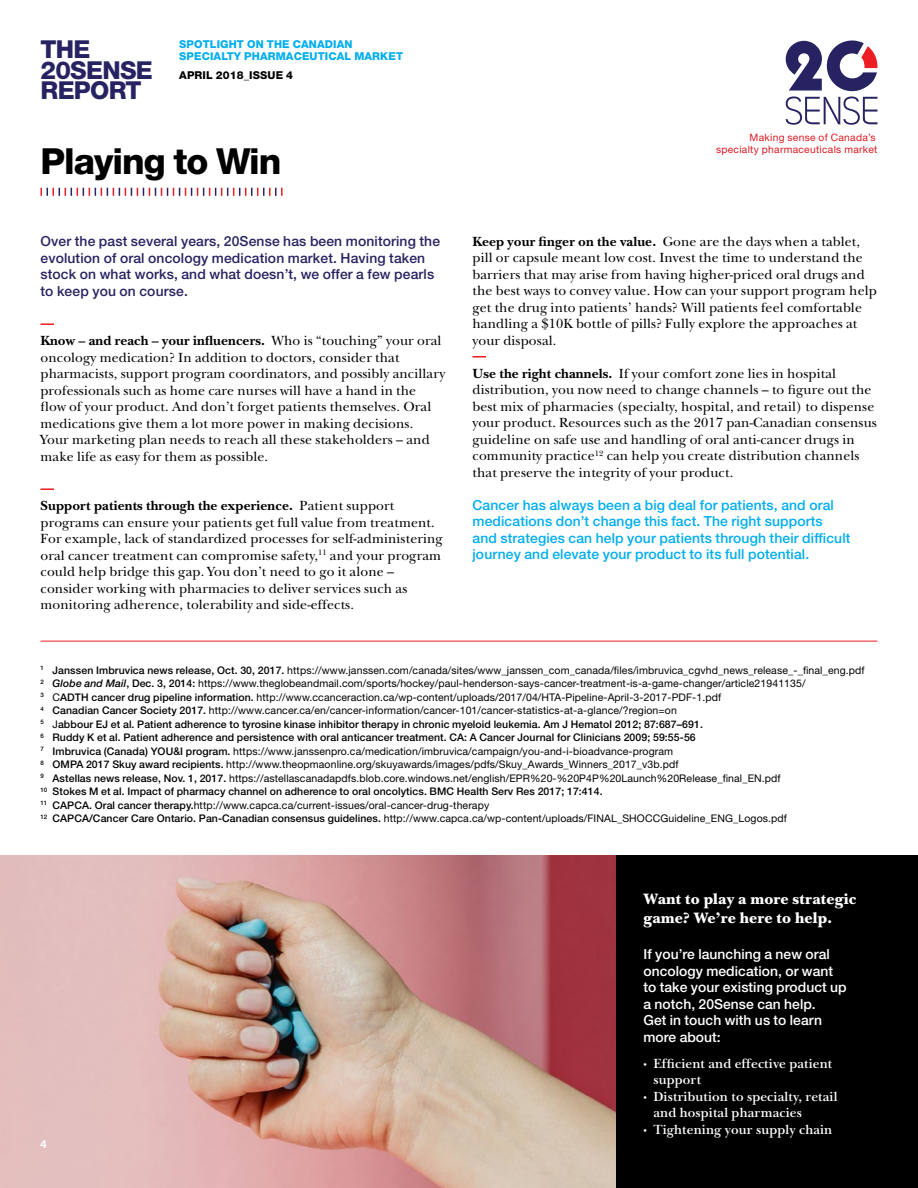
<style>
.page{position:relative;width:918px;height:1188px;background:#fff}
.page>*{position:absolute;margin:0;border:0;box-sizing:border-box;transform-origin:0 0}
.t1{font:800 36px "Helvetica Neue LT Std";letter-spacing:-.03em;color:#000}
.t2{font:800 24.75px/20.5px "Helvetica Neue LT Std";letter-spacing:-.03em;color:#272362}
.t3{font:900 15.75px/19.5px "New Baskerville Std";letter-spacing:.015em;color:#fff}
.t4{font:13.8px/16.5px "New Baskerville Std";letter-spacing:.01em;color:#000}
.t5{font:500 13.8px/16.5px "Helvetica Neue LT Std";letter-spacing:.01em;color:#00aeef}
.t6{font:500 13.8px/16.5px "Helvetica Neue LT Std";letter-spacing:.01em;color:#272362}
.t7{font:500 13.8px/16.5px "Helvetica Neue LT Std";letter-spacing:.005em;color:#fff}
.t8{font:600 13.8px/16.5px "New Baskerville Std";letter-spacing:.015em;color:#fff}
.t9{font:700 11.25px "Helvetica Neue LT Std";color:#fff}
.t10{font:800 10.8px/11.7px "Helvetica Neue LT Std";letter-spacing:.01em;color:#00aeef}
.t11{font:800 10.8px "Helvetica Neue LT Std";letter-spacing:.01em;color:#000}
.t12{font:10.5px/13.5px "Helvetica Neue LT Std";letter-spacing:.01em;color:#000}
.t13{font:10.2px/11.6px "Helvetica Neue LT Std";letter-spacing:.03em;color:#dd1a21;text-align:right}
.s1{font-weight:700}
.s2{font-weight:500}
.s3{font-weight:500;font-style:italic}
.s4{font-size:7.5px}
</style>
<div class="page">
<svg style="left:40px;top:323px;width:14px;height:2px"></svg>
<svg style="left:40px;top:488px;width:14px;height:2px"></svg>
<svg style="left:472px;top:356px;width:14px;height:2px"></svg>
<svg style="left:785px;top:40px;width:93px;height:85px"></svg>
<img style="left:0;top:855px;width:616px;height:333px">
<div style="left:616px;top:855px;width:302px;height:333px;background:#000"></div>
<svg style="left:40px;top:188px;width:243px;height:8px"></svg>
<hr style="left:40px;top:641px;width:837px;height:1px;background:#ed1d24">
<h2 class="t2" style="left:40px;top:39px;width:114px">THE<br>20SENSE<br>REPORT</h2>
<p class="t10" style="left:179px;top:39px;width:225px">SPOTLIGHT ON THE CANADIAN<br>SPECIALTY PHARMACEUTICAL MARKET</p>
<p class="t11" style="left:179px;top:69px;width:115px">APRIL 2018_ISSUE 4</p>
<h1 class="t1" style="left:40px;top:140px;width:242px">Playing to Win</h1>
<p class="t6" style="left:40px;top:233px;width:401px">Over the past several years, 20Sense has been monitoring the evolution of oral oncology medication market. Having taken stock on what works, and what doesn’t, we offer a few pearls to keep you on course.</p>
<p class="t4" style="left:40px;top:333px;width:406px"><span class="s1">Know – and reach – your influencers.</span> Who is “touching” your oral oncology medication? In addition to doctors, consider that pharmacists, support program coordinators, and possibly ancillary professionals such as home care nurses will have a hand in the<br>flow of your product. And don’t forget patients themselves. Oral medications give them a lot more power in making decisions.<br>Your marketing plan needs to reach all these stakeholders – and make life as easy for them as possible.</p>
<p class="t4" style="left:40px;top:498px;width:404px"><span class="s1">Support patients through the experience.</span> Patient support programs can ensure your patients get full value from treatment.<br>For example, lack of standardized processes for self-administering oral cancer treatment can compromise safety,<sup>11</sup> and your program could help bridge this gap. You don’t need to go it alone – consider working with pharmacies to deliver services such as monitoring adherence, tolerability and side-effects.</p>
<p class="t13" style="left:716px;top:132px;width:163px">Making sense of Canada’s specialty pharmaceuticals market</p>
<p class="t4" style="left:472px;top:233px;width:406px"><span class="s1">Keep your finger on the value.</span> Gone are the days when a tablet, pill or capsule meant low cost. Invest the time to understand the barriers that may arise from having higher-priced oral drugs and the best ways to convey value. How can your support program help get the drug into patients’ hands? Will patients feel comfortable handling a $10K bottle of pills? Fully explore the approaches at your disposal.</p>
<p class="t4" style="left:472px;top:365px;width:406px"><span class="s1">Use the right channels.</span> If your comfort zone lies in hospital distribution, you now need to change channels – to figure out the best mix of pharmacies (specialty, hospital, and retail) to dispense your product. Resources such as the 2017 pan-Canadian consensus guideline on safe use and handling of oral anti-cancer drugs in community practice<sup>12</sup> can help you create distribution channels that preserve the integrity of your product.</p>
<p class="t5" style="left:472px;top:496px;width:380px">Cancer has always been a big deal for patients, and oral medications don’t change this fact. The right supports and strategies can help your patients through their difficult journey and elevate your product to its full potential.</p>
<p class="t12" style="left:40px;top:663px;width:826px"><sup>1</sup> <span class="s2">Janssen Imbruvica news release, Oct. 30, 2017.</span> https://www.janssen.com/canada/sites/www_janssen_com_canada/files/imbruvica_cgvhd_news_release_-_final_eng.pdf <sup>2</sup> <span class="s3">Globe and Mail</span><span class="s2">, Dec. 3, 2014:</span> https://www.theglobeandmail.com/sports/hockey/paul-henderson-says-cancer-treatment-is-a-game-changer/article21941135/<br><sup>3</sup> C<span class="s2">ADTH cancer drug pipeline information.</span> http://www.ccanceraction.ca/wp-content/uploads/2017/04/HTA-Pipeline-April-3-2017-PDF-1.pdf<br><sup>4</sup> <span class="s2">Canadian Cancer Society 2017.</span> http://www.cancer.ca/en/cancer-information/cancer-101/cancer-statistics-at-a-glance/?region=on<br><sup>5</sup> J<span class="s2">abbour EJ et al. Patient adherence to tyrosine kinase inhibitor therapy in chronic myeloid leukemia. Am J Hematol 2012; 87:687–691.<br></span><sup>6</sup> <span class="s2">Ruddy K et al. Patient adherence and persistence with oral anticancer treatment. CA: A Cancer Journal for Clinicians 2009; 59:55-56<br></span><sup>7</sup> <span class="s2">Imbruvica (Canada) YOU&amp;I program.</span> https://www.janssenpro.ca/medication/imbruvica/campaign/you-and-i-bioadvance-program<br><sup>8</sup> <span class="s2">OMPA 2017 Skuy award recipients.</span> http://www.theopmaonline.org/skuyawards/images/pdfs/Skuy_Awards_Winners_2017_v3b.pdf<br><sup>9</sup> <span class="s2">Astellas news release, Nov. 1, 2017.</span> https://astellascanadapdfs.blob.core.windows.net/english/EPR%20-%20P4P%20Launch%20Release_final_EN.pdf<br><sup>10</sup> <span class="s2">Stokes M et al. Impact of pharmacy channel on adherence to oral oncolytics. BMC Health Serv Res 2017; 17:414.<br></span><sup>11</sup> <span class="s2">CAPCA. Oral cancer therapy.</span>http://www.capca.ca/current-issues/oral-cancer-drug-therapy<br><sup>12</sup> <span class="s2">CAPCA/Cancer Care Ontario. Pan-Canadian consensus guidelines.</span> http://www.capca.ca/wp-content/uploads/FINAL_SHOCCGuideline_ENG_Logos.pdf</p>
<p class="t9" style="left:40px;top:1137px;width:8px">4</p>
<p class="t3" style="left:643px;top:889px;width:214px">Want to play a more strategic game? We’re here to help.</p>
<p class="t7" style="left:643px;top:946px;width:205px">If you’re launching a new oral oncology medication, or want to take your existing product up a notch, 20Sense can help.<br>Get in touch with us to learn more about:</p>
<p class="t8" style="left:653px;top:1056px;width:181px;text-indent:-10px"><span class="s4">•</span> Efficient and effective patient support</p>
<p class="t8" style="left:653px;top:1089px;width:186px;text-indent:-10px"><span class="s4">•</span> Distribution to specialty, retail and hospital pharmacies</p>
<p class="t8" style="left:643px;top:1122px;width:190px"><span class="s4">•</span> Tightening your supply chain</p>
</div>
